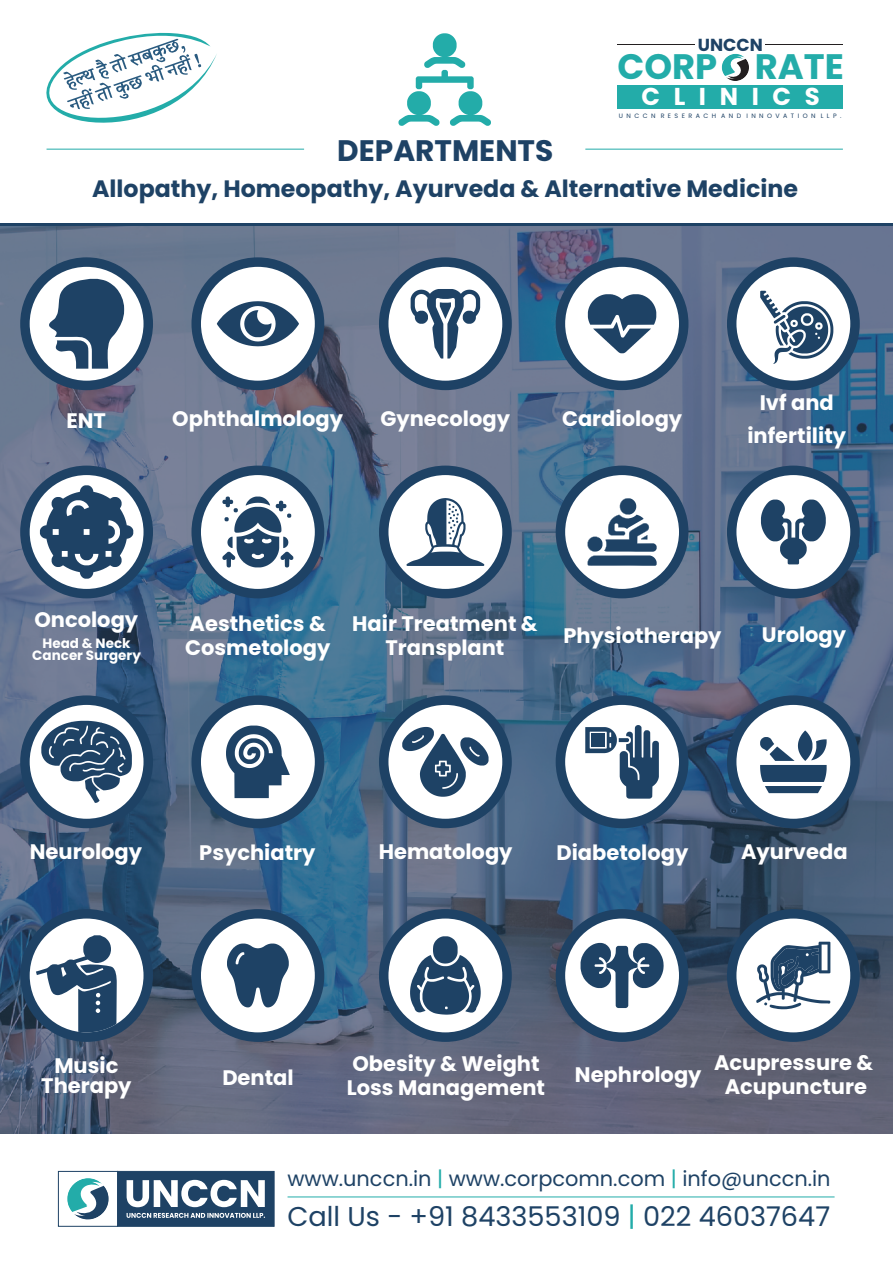
<style>
.page{position:relative;width:893px;height:1263px;background:#fff}
.page>*{position:absolute;margin:0;border:0;box-sizing:border-box;transform-origin:0 0}
.t1{font:700 35.4px "Poppins";color:#23aca9}
.t2{font:700 29.7px "Poppins";color:#1e4265}
.t3{font:27.15px "Poppins";color:#1e4265}
.t4{font:700 24.45px "Poppins";letter-spacing:.56em;color:#fff}
.t5{font:700 23.7px "Poppins";color:#1e4265}
.t6{font:700 21px/32.4px "Poppins";color:#fff;text-align:center}
.t7{font:20.85px "Poppins";color:#1e4265}
.t8{font:700 17.4px "Poppins";color:#1e4265}
.t9{font:700 13.5px/12.1px "Poppins";color:#fff;text-align:center}
.t10{font:6.3px "Poppins";letter-spacing:.545em;color:#1e4265}
.s1{color:#23aca9}
</style>
<div class="page">
<img style="left:0;top:227px;width:893px;height:907px">
<svg style="left:722px;top:54px;width:27px;height:27px"></svg>
<div style="left:617px;top:85px;width:226px;height:24px;background:#23aca9"></div>
<div style="left:20px;top:257px;width:133px;height:133px;background:#1e4265;border-radius:50%"></div>
<div style="left:30px;top:267px;width:114px;height:114px;background:#fff;border-radius:50%"></div>
<div style="left:191px;top:257px;width:133px;height:133px;background:#1e4265;border-radius:50%"></div>
<div style="left:201px;top:267px;width:114px;height:114px;background:#fff;border-radius:50%"></div>
<div style="left:379px;top:257px;width:133px;height:133px;background:#1e4265;border-radius:50%"></div>
<div style="left:388px;top:267px;width:114px;height:114px;background:#fff;border-radius:50%"></div>
<div style="left:556px;top:257px;width:132px;height:133px;background:#1e4265;border-radius:50%"></div>
<div style="left:565px;top:267px;width:114px;height:114px;background:#fff;border-radius:50%"></div>
<div style="left:727px;top:257px;width:133px;height:133px;background:#1e4265;border-radius:50%"></div>
<div style="left:736px;top:267px;width:114px;height:114px;background:#fff;border-radius:50%"></div>
<div style="left:20px;top:466px;width:133px;height:132px;background:#1e4265;border-radius:50%"></div>
<div style="left:30px;top:475px;width:114px;height:114px;background:#fff;border-radius:50%"></div>
<div style="left:20px;top:695px;width:133px;height:133px;background:#1e4265;border-radius:50%"></div>
<div style="left:30px;top:705px;width:114px;height:114px;background:#fff;border-radius:50%"></div>
<div style="left:20px;top:909px;width:133px;height:133px;background:#1e4265;border-radius:50%"></div>
<div style="left:30px;top:918px;width:114px;height:114px;background:#fff;border-radius:50%"></div>
<svg style="left:36px;top:935px;width:81px;height:97px"></svg>
<div style="left:191px;top:466px;width:133px;height:132px;background:#1e4265;border-radius:50%"></div>
<div style="left:191px;top:695px;width:133px;height:133px;background:#1e4265;border-radius:50%"></div>
<div style="left:191px;top:909px;width:133px;height:133px;background:#1e4265;border-radius:50%"></div>
<div style="left:201px;top:475px;width:114px;height:114px;background:#fff;border-radius:50%"></div>
<div style="left:201px;top:705px;width:114px;height:114px;background:#fff;border-radius:50%"></div>
<div style="left:201px;top:918px;width:114px;height:114px;background:#fff;border-radius:50%"></div>
<div style="left:379px;top:466px;width:133px;height:132px;background:#1e4265;border-radius:50%"></div>
<div style="left:388px;top:475px;width:114px;height:114px;background:#fff;border-radius:50%"></div>
<div style="left:379px;top:695px;width:133px;height:133px;background:#1e4265;border-radius:50%"></div>
<div style="left:388px;top:705px;width:114px;height:114px;background:#fff;border-radius:50%"></div>
<div style="left:379px;top:909px;width:133px;height:133px;background:#1e4265;border-radius:50%"></div>
<div style="left:388px;top:918px;width:114px;height:114px;background:#fff;border-radius:50%"></div>
<div style="left:556px;top:466px;width:132px;height:132px;background:#1e4265;border-radius:50%"></div>
<div style="left:565px;top:475px;width:114px;height:114px;background:#fff;border-radius:50%"></div>
<div style="left:556px;top:695px;width:132px;height:133px;background:#1e4265;border-radius:50%"></div>
<div style="left:565px;top:705px;width:114px;height:114px;background:#fff;border-radius:50%"></div>
<div style="left:556px;top:909px;width:132px;height:133px;background:#1e4265;border-radius:50%"></div>
<div style="left:565px;top:918px;width:114px;height:114px;background:#fff;border-radius:50%"></div>
<div style="left:727px;top:466px;width:133px;height:132px;background:#1e4265;border-radius:50%"></div>
<div style="left:736px;top:475px;width:114px;height:114px;background:#fff;border-radius:50%"></div>
<div style="left:727px;top:695px;width:133px;height:133px;background:#1e4265;border-radius:50%"></div>
<div style="left:736px;top:705px;width:114px;height:114px;background:#fff;border-radius:50%"></div>
<div style="left:727px;top:909px;width:133px;height:133px;background:#1e4265;border-radius:50%"></div>
<div style="left:736px;top:918px;width:114px;height:114px;background:#fff;border-radius:50%"></div>
<svg style="left:49px;top:279px;width:75px;height:90px"></svg>
<svg style="left:217px;top:301px;width:82px;height:45px"></svg>
<svg style="left:411px;top:289px;width:69px;height:69px"></svg>
<svg style="left:588px;top:294px;width:68px;height:59px"></svg>
<svg style="left:760px;top:291px;width:73px;height:73px"></svg>
<svg style="left:40px;top:485px;width:93px;height:94px"></svg>
<svg style="left:406px;top:498px;width:78px;height:68px"></svg>
<svg style="left:222px;top:496px;width:71px;height:71px"></svg>
<svg style="left:587px;top:498px;width:70px;height:68px"></svg>
<svg style="left:761px;top:500px;width:65px;height:64px"></svg>
<svg style="left:41px;top:721px;width:91px;height:82px"></svg>
<svg style="left:226px;top:725px;width:64px;height:73px"></svg>
<svg style="left:402px;top:727px;width:87px;height:70px"></svg>
<svg style="left:585px;top:725px;width:74px;height:74px"></svg>
<svg style="left:760px;top:730px;width:67px;height:63px"></svg>
<svg style="left:227px;top:943px;width:62px;height:64px"></svg>
<svg style="left:410px;top:936px;width:71px;height:79px"></svg>
<svg style="left:580px;top:943px;width:84px;height:65px"></svg>
<svg style="left:756px;top:942px;width:74px;height:67px"></svg>
<svg style="left:46px;top:32px;width:171px;height:118px"></svg>
<hr style="left:47px;top:149px;width:257px;height:1px;background:#23aca9">
<hr style="left:585px;top:149px;width:258px;height:1px;background:#23aca9">
<hr style="left:288px;top:1197px;width:547px;height:1px;background:#23aca9">
<svg style="left:58px;top:1171px;width:216px;height:55px"></svg>
<svg style="left:398px;top:33px;width:93px;height:93px"></svg>
<h2 class="t2" style="left:337px;top:130px;width:218px">DEPARTMENTS</h2>
<p class="t8" style="left:698px;top:33px;width:66px">UNCCN</p>
<h1 class="t1" style="left:617px;top:42px;width:228px">CORP RATE</h1>
<p class="t10" style="left:619px;top:112px;width:224px">UNCCN RESERACH AND INNOVATION LLP.</p>
<p class="t4" style="left:641px;top:80px;width:180px">CLINICS</p>
<p class="t5" style="left:92px;top:173px;width:707px">Allopathy, Homeopathy, Ayurveda &amp; Alternative Medicine</p>
<p class="t6" style="left:66px;top:405px;width:41px">ENT</p>
<p class="t6" style="left:172px;top:402px;width:172px">Ophthalmology</p>
<p class="t6" style="left:381px;top:402px;width:131px">Gynecology</p>
<p class="t6" style="left:562px;top:403px;width:122px">Cardiology</p>
<p class="t6" style="left:747px;top:387px;width:100px">Ivf and infertility</p>
<p class="t6" style="left:34px;top:603px;width:105px">Oncology</p>
<p class="t6" style="left:352px;top:612px;width:187px;line-height:23.9px">Hair Treatment &amp;<br>Transplant</p>
<p class="t6" style="left:563px;top:620px;width:160px">Physiotherapy</p>
<p class="t6" style="left:762px;top:619px;width:86px">Urology</p>
<p class="t6" style="left:185px;top:612px;width:147px;line-height:23.7px;text-align:left">Aesthetics &amp;<br>Cosmetology</p>
<p class="t9" style="left:32px;top:637px;width:110px">Head &amp; Neck<br>Cancer Surgery</p>
<p class="t6" style="left:30px;top:835px;width:114px">Neurology</p>
<p class="t6" style="left:199px;top:836px;width:118px">Psychiatry</p>
<p class="t6" style="left:379px;top:835px;width:135px">Hematology</p>
<p class="t6" style="left:556px;top:836px;width:133px">Diabetology</p>
<p class="t6" style="left:741px;top:836px;width:108px">Ayurveda</p>
<p class="t6" style="left:41px;top:1055px;width:92px;line-height:20.2px">Music<br>Therapy</p>
<p class="t6" style="left:222px;top:1062px;width:73px">Dental</p>
<p class="t6" style="left:347px;top:1052px;width:200px;line-height:23.5px;text-align:left">Obesity &amp; Weight<br>Loss Management</p>
<p class="t6" style="left:575px;top:1059px;width:128px">Nephrology</p>
<p class="t6" style="left:714px;top:1051px;width:161px;line-height:24.2px">Acupressure &amp;<br>Acupuncture</p>
<p class="t7" style="left:288px;top:1164px;width:545px">www.unccn.in <span class="s1">|</span> www.corpcomn.com <span class="s1">|</span> info@unccn.in</p>
<p class="t3" style="left:288px;top:1197px;width:544px">Call Us - +91 8433553109 <span class="s1">|</span> 022 46037647</p>
</div>
